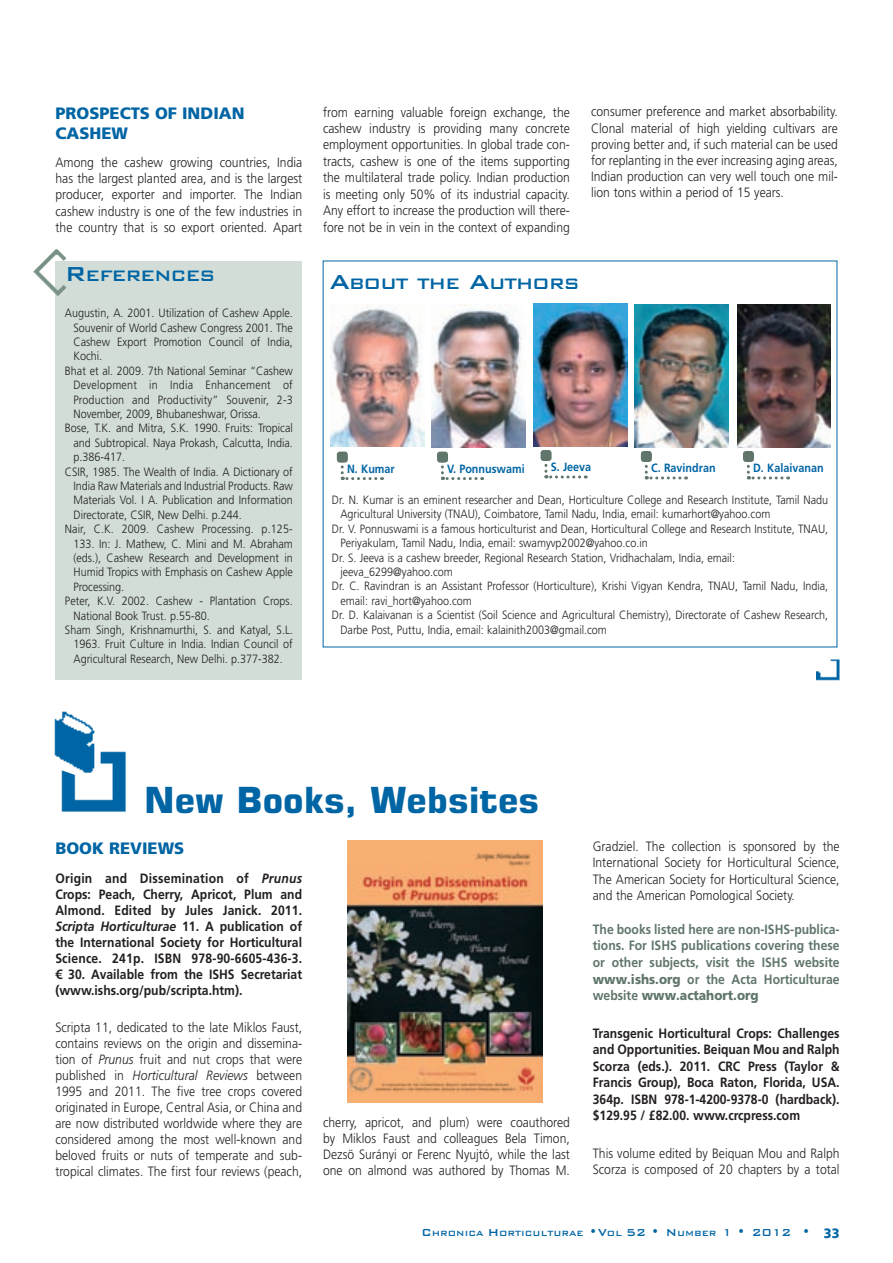
<style>
.page{position:relative;width:893px;height:1263px;background:#fff}
.page>*{position:absolute;margin:0;border:0;box-sizing:border-box;transform-origin:0 0}
.t1{font:700 36px "Square 721 BT";color:#0065a4}
.t2{font:500 20.25px "Bank Gothic BT";letter-spacing:-.065em;color:#0065a4}
.t3{font:900 16.5px/19.8px "Frutiger LT Std";color:#0065a4}
.t4{font:300 13.5px/16px "Frutiger LT Std";color:#231f20;text-align:justify;scale:.9 1}
.t5{font:700 13.5px/16px "Frutiger LT Std";color:#231f20;text-align:justify;scale:.9 1}
.t6{font:700 13.5px/16.6px "Frutiger LT Std";color:#60766b;text-align:justify;scale:.9 1}
.t7{font:300 12px "Frutiger LT Std";color:#231f20;scale:.9 1}
.t8{font:700 12px "Frutiger LT Std";color:#0065a4;scale:.9 1}
.t9{font:300 12px "Frutiger LT Std";letter-spacing:.02em;color:#231f20;scale:.9 1}
.t10{font:500 10.2px "Bank Gothic BT";color:#0065a4;scale:.95 1}
.s1{font-size:27px}
.s2{font-style:italic}
.s3{font-weight:900}
.s4{font-size:13.5px}
.s5{font-family:"Frutiger LT Std";font-weight:900;font-size:13.5px}
</style>
<div class="page">
<img style="left:330px;top:305px;width:94px;height:141px">
<img style="left:431px;top:305px;width:94px;height:142px">
<img style="left:533px;top:304px;width:94px;height:142px">
<svg style="left:544px;top:452px;width:35px;height:27px"></svg>
<div style="left:540px;top:450px;width:11px;height:11px;background:#60766b;border-radius:3px"></div>
<img style="left:816px;top:659px;width:24px;height:22px">
<svg style="left:341px;top:465px;width:41px;height:15px"></svg>
<div style="left:337px;top:452px;width:11px;height:11px;background:#60766b;border-radius:3px"></div>
<svg style="left:441px;top:465px;width:41px;height:15px"></svg>
<div style="left:437px;top:452px;width:11px;height:11px;background:#60766b;border-radius:3px"></div>
<img style="left:635px;top:305px;width:93px;height:142px">
<svg style="left:644px;top:464px;width:42px;height:15px"></svg>
<div style="left:641px;top:451px;width:11px;height:11px;background:#60766b;border-radius:3px"></div>
<img style="left:737px;top:305px;width:93px;height:142px">
<svg style="left:746px;top:464px;width:42px;height:15px"></svg>
<div style="left:743px;top:451px;width:11px;height:11px;background:#60766b;border-radius:3px"></div>
<img style="left:61px;top:751px;width:65px;height:61px">
<img style="left:54px;top:711px;width:47px;height:67px">
<img style="left:347px;top:841px;width:196px;height:261px">
<div style="left:55px;top:262px;width:247px;height:418px;background:#d1ddd6"></div>
<img style="left:33px;top:249px;width:50px;height:47px">
<p class="t3" style="left:55px;top:104px;width:190px">PROSPECTS OF INDIAN<br>CASHEW</p>
<p class="t4" style="left:55px;top:156px;width:276px">Among the cashew growing countries, India has the largest planted area, and is the largest producer, exporter and importer. The Indian cashew industry is one of the few industries in the country that is so export oriented. Apart</p>
<h2 class="t2" style="left:65px;top:262px;width:152px"><span class="s1">R</span>EFERENCES</h2>
<p class="t7" style="left:65px;top:308px;width:255px">Augustin, A. 2001. Utilization of Cashew Apple.</p>
<p class="t7" style="left:73px;top:323px;width:245px">Souvenir of World Cashew Congress 2001. The</p>
<p class="t7" style="left:73px;top:337px;width:245px">Cashew Export Promotion Council of India,</p>
<p class="t7" style="left:73px;top:351px;width:34px">Kochi.</p>
<p class="t7" style="left:65px;top:366px;width:255px">Bhat et al. 2009. 7th National Seminar “Cashew</p>
<p class="t9" style="left:73px;top:380px;width:245px">Development in India Enhancement of</p>
<p class="t7" style="left:73px;top:395px;width:245px">Production and Productivity” Souvenir, 2-3</p>
<p class="t7" style="left:73px;top:409px;width:210px">November, 2009, Bhubaneshwar, Orissa.</p>
<p class="t7" style="left:65px;top:423px;width:255px">Bose, T.K. and Mitra, S.K. 1990. Fruits: Tropical</p>
<p class="t7" style="left:73px;top:438px;width:245px">and Subtropical. Naya Prokash, Calcutta, India.</p>
<p class="t7" style="left:73px;top:452px;width:59px">p.386-417.</p>
<p class="t7" style="left:65px;top:467px;width:255px">CSIR, 1985. The Wealth of India. A Dictionary of</p>
<p class="t7" style="left:73px;top:481px;width:245px">India Raw Materials and Industrial Products. Raw</p>
<p class="t7" style="left:73px;top:495px;width:245px">Materials Vol. I A. Publication and Information</p>
<p class="t7" style="left:73px;top:510px;width:189px">Directorate, CSIR, New Delhi. p.244.</p>
<p class="t7" style="left:65px;top:524px;width:255px">Nair, C.K. 2009. Cashew Processing. p.125-</p>
<p class="t7" style="left:73px;top:539px;width:245px">133. In: J. Mathew, C. Mini and M. Abraham</p>
<p class="t7" style="left:73px;top:553px;width:245px">(eds.), Cashew Research and Development in</p>
<p class="t7" style="left:73px;top:567px;width:245px">Humid Tropics with Emphasis on Cashew Apple</p>
<p class="t7" style="left:73px;top:582px;width:58px">Processing.</p>
<p class="t7" style="left:65px;top:596px;width:255px">Peter, K.V. 2002. Cashew - Plantation Crops.</p>
<p class="t7" style="left:73px;top:611px;width:153px">National Book Trust. p.55-80.</p>
<p class="t7" style="left:65px;top:625px;width:255px">Sham Singh, Krishnamurthi, S. and Katyal, S.L.</p>
<p class="t7" style="left:73px;top:639px;width:245px">1963. Fruit Culture in India. Indian Council of</p>
<p class="t7" style="left:73px;top:654px;width:234px">Agricultural Research, New Delhi. p.377-382.</p>
<p class="t4" style="left:323px;top:105px;width:276px;line-height:16.5px">from earning valuable foreign exchange, the cashew industry is providing many concrete employment opportunities. In global trade con&shy;tracts, cashew is one of the items supporting the multilateral trade policy. Indian production is meeting only 50% of its industrial capacity.<br>Any effort to increase the production will there&shy;fore not be in vein in the context of expanding</p>
<p class="t4" style="left:591px;top:105px;width:276px">consumer preference and market absorbability.<br>Clonal material of high yielding cultivars are proving better and, if such material can be used for replanting in the ever increasing aging areas, Indian production can very well touch one mil&shy;lion tons within a period of 15 years.</p>
<h2 class="t2" style="left:329px;top:270px;width:252px"><span class="s1">A</span>BOUT THE <span class="s1">A</span>UTHORS</h2>
<p class="t8" style="left:550px;top:462px;width:47px">S. Jeeva</p>
<p class="t8" style="left:347px;top:464px;width:55px">N. Kumar</p>
<p class="t8" style="left:447px;top:464px;width:88px">V. Ponnuswami</p>
<p class="t8" style="left:651px;top:463px;width:73px">C. Ravindran</p>
<p class="t8" style="left:753px;top:463px;width:80px">D. Kalaivanan</p>
<p class="t7" style="left:332px;top:495px;width:553px">Dr. N. Kumar is an eminent researcher and Dean, Horticulture College and Research Institute, Tamil Nadu</p>
<p class="t7" style="left:340px;top:509px;width:479px">Agricultural University (TNAU), Coimbatore, Tamil Nadu, India, email: kumarhort@yahoo.com</p>
<p class="t7" style="left:332px;top:524px;width:553px">Dr. V. Ponnuswami is a famous horticulturist and Dean, Horticultural College and Research Institute, TNAU,</p>
<p class="t7" style="left:340px;top:538px;width:343px">Periyakulam, Tamil Nadu, India, email: swamyvp2002@yahoo.co.in</p>
<p class="t7" style="left:332px;top:553px;width:449px">Dr. S. Jeeva is a cashew breeder, Regional Research Station, Vridhachalam, India, email:</p>
<p class="t7" style="left:340px;top:567px;width:126px">jeeva_6299@yahoo.com</p>
<p class="t7" style="left:332px;top:581px;width:553px">Dr. C. Ravindran is an Assistant Professor (Horticulture), Krishi Vigyan Kendra, TNAU, Tamil Nadu, India,</p>
<p class="t7" style="left:340px;top:596px;width:147px">email: ravi_hort@yahoo.com</p>
<p class="t7" style="left:332px;top:610px;width:553px">Dr. D. Kalaivanan is a Scientist (Soil Science and Agricultural Chemistry), Directorate of Cashew Research,</p>
<p class="t7" style="left:340px;top:625px;width:297px">Darbe Post, Puttu, India, email: kalainith2003@gmail.com</p>
<h1 class="t1" style="left:144px;top:786px;width:396px">New Books, Websites</h1>
<p class="t3" style="left:55px;top:840px;width:130px">BOOK REVIEWS</p>
<p class="t5" style="left:55px;top:871px;width:276px">Origin and Dissemination of <span class="s2">Prunus </span>Crops: Peach, Cherry, Apricot, Plum and Almond. Edited by Jules Janick. 2011.<br><span class="s2">Scripta Horticulturae</span> 11. A publication of the International Society for Horticultural Science. 241p. ISBN 978-90-6605-436-3. € 30. Available from the ISHS Secretariat (www.ishs.org/pub/scripta.htm).</p>
<p class="t4" style="left:55px;top:1020px;width:276px">Scripta 11, dedicated to the late Miklos Faust, contains reviews on the origin and dissemina&shy;tion of <span class="s2">Prunus</span> fruit and nut crops that were published in <span class="s2">Horticultural Reviews</span> between 1995 and 2011. The five tree crops covered originated in Europe, Central Asia, or China and are now distributed worldwide where they are considered among the most well-known and beloved fruits or nuts of temperate and sub&shy;tropical climates. The first four reviews (peach,</p>
<p class="t4" style="left:323px;top:1115px;width:276px">cherry, apricot, and plum) were coauthored by Miklos Faust and colleagues Bela Timon, Dezsö Surányi or Ferenc Nyujtó, while the last one on almond was authored by Thomas M.</p>
<p class="t4" style="left:593px;top:839px;width:276px;line-height:16.5px">Gradziel. The collection is sponsored by the International Society for Horticultural Science, The American Society for Horticultural Science, and the American Pomological Society.</p>
<p class="t6" style="left:593px;top:922px;width:276px">The books listed here are non-ISHS-publica&shy;tions. For ISHS publications covering these or other subjects, visit the ISHS website <span class="s3">www.ishs.org</span> or the Acta Horticulturae website <span class="s3">www.actahort.org</span></p>
<p class="t5" style="left:593px;top:1026px;width:276px;line-height:16.5px">Transgenic Horticultural Crops: Challenges and Opportunities. Beiquan Mou and Ralph Scorza (eds.). 2011. CRC Press (Taylor &amp; Francis Group), Boca Raton, Florida, USA.<br>364p. ISBN 978-1-4200-9378-0 (hardback). $129.95 / £82.00. www.crcpress.com</p>
<p class="t4" style="left:593px;top:1146px;width:276px;line-height:16.5px">This volume edited by Beiquan Mou and Ralph<br>Scorza is composed of 20 chapters by a total</p>
<p class="t10" style="left:421px;top:1227px;width:441px"><span class="s4">C</span>HRONICA <span class="s4">H</span>ORTICULTURAE <span class="s4">•V</span>OL <span class="s4">52 • N</span>UMBER <span class="s4">1 • 2012 •</span> <span class="s5">33</span></p>
</div>
